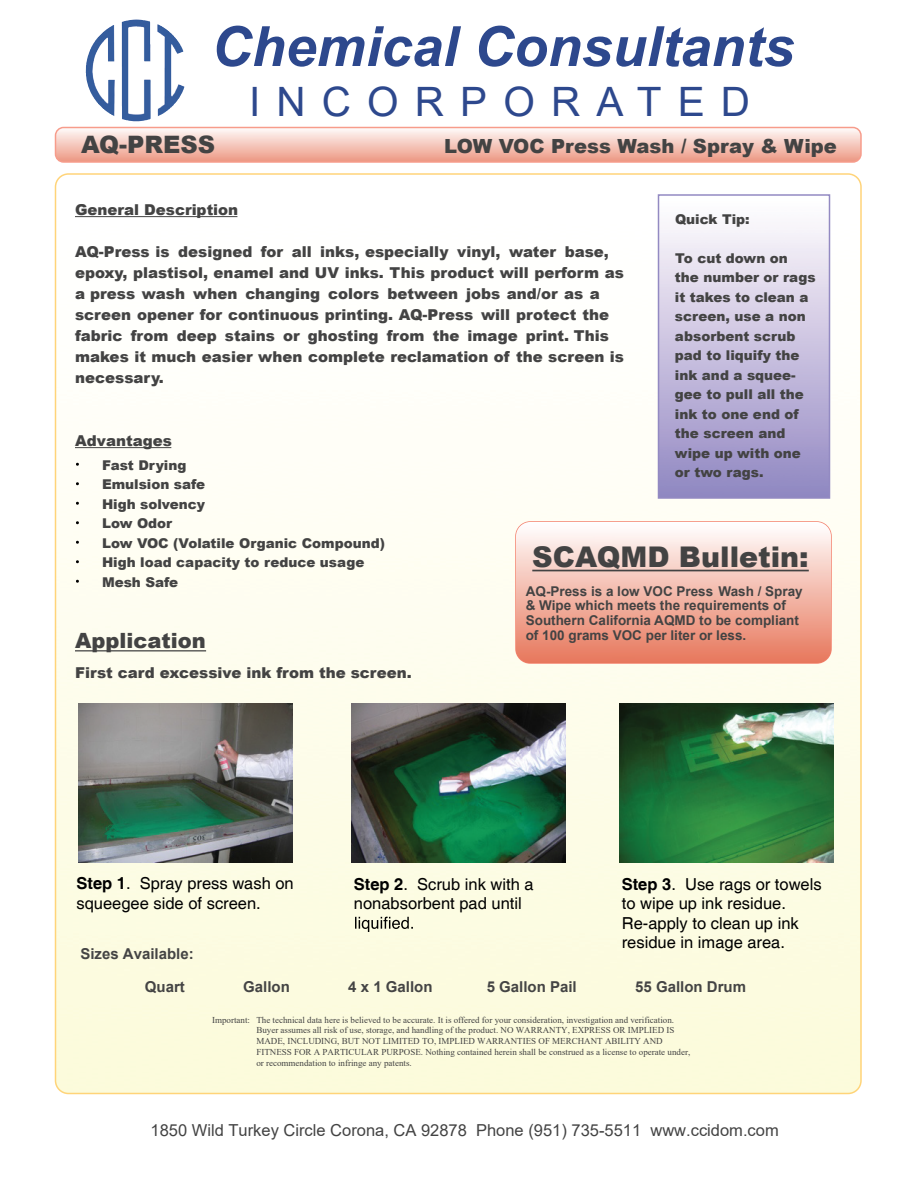
<style>
.page{position:relative;width:918px;height:1188px;background:#fff}
.page>*{position:absolute;margin:0;border:0;box-sizing:border-box;transform-origin:0 0}
.t1{font:italic 700 55.5px "Arial";color:#2d488d}
.t2{font:40.5px "Arial";letter-spacing:.4em;color:#2d488d}
.t3{font:900 28.5px "Arial";color:#434343}
.t4{font:900 24px "Arial";color:#434343}
.t5{font:900 21px "Arial";color:#434343}
.t6{font:900 19.5px "Arial";color:#434343}
.t7{font:16.5px/19.5px "Helvetica";color:#000}
.t8{font:16.5px "Arial";color:#434343}
.t9{font:900 15px/21px "Arial";color:#434343}
.t10{font:700 15px "Arial";color:#444}
.t11{font:900 13.5px/19.5px "Arial";color:#434343}
.t12{font:700 13.5px/15px "Arial";color:#434343}
.t13{font:9px/10.8px "Times New Roman";color:#434343}
.s1{font-weight:700}
</style>
<div class="page">
<img style="left:56px;top:176px;width:803px;height:918px">
<div style="left:55px;top:127px;width:807px;height:36px;border:2px solid #f5846f;border-radius:8px"></div>
<img style="left:661px;top:197px;width:166px;height:299px">
<div style="left:658px;top:194px;width:172px;height:305px;border:2px solid #938ac2"></div>
<hr style="left:75px;top:216px;width:162px;height:1px;background:#434343">
<hr style="left:75px;top:447px;width:96px;height:1px;background:#434343">
<hr style="left:75px;top:650px;width:131px;height:1px;background:#434343">
<img style="left:78px;top:704px;width:214px;height:158px">
<img style="left:351px;top:704px;width:215px;height:158px">
<img style="left:620px;top:704px;width:214px;height:158px">
<svg style="left:355px;top:917px;width:58px;height:15px"></svg>
<img style="left:121px;top:20px;width:63px;height:102px">
<img style="left:516px;top:522px;width:315px;height:141px">
<hr style="left:532px;top:570px;width:277px;height:1px;background:#434343">
<h1 class="t1" style="left:212px;top:10px;width:584px">Chemical Consultants</h1>
<h2 class="t2" style="left:249px;top:73px;width:503px">INCORPORATED</h2>
<h3 class="t4" style="left:81px;top:127px;width:136px">AQ-PRESS</h3>
<h3 class="t6" style="left:444px;top:132px;width:394px">LOW VOC Press Wash / Spray &amp; Wipe</h3>
<h3 class="t9" style="left:75px;top:198px;width:165px">General Description</h3>
<p class="t9" style="left:75px;top:240px;width:551px">AQ-Press is designed for all inks, especially vinyl, water base, epoxy, plastisol, enamel and UV inks. This product will perform as a press wash when changing colors between jobs and/or as a screen opener for continuous printing. AQ-Press will protect the fabric from deep stains or ghosting from the image print. This makes it much easier when complete reclamation of the screen is necessary.</p>
<h3 class="t11" style="left:675px;top:209px;width:76px">Quick Tip:</h3>
<h3 class="t11" style="left:675px;top:248px;width:142px">To cut down on<br>the number or rags it takes to clean a screen, use a non absorbent scrub pad to liquify the ink and a squee&shy;gee to pull all the ink to one end of the screen and wipe up with one or two rags.</h3>
<h3 class="t9" style="left:75px;top:429px;width:98px">Advantages</h3>
<h3 class="t11" style="left:102px;top:455px;width:284px">Fast Drying<br>Emulsion safe<br>High solvency<br>Low Odor<br>Low VOC (Volatile Organic Compound)<br>High load capacity to reduce usage<br>Mesh Safe</h3>
<h3 class="t3" style="left:532px;top:536px;width:278px">SCAQMD Bulletin:</h3>
<h3 class="t12" style="left:526px;top:583px;width:279px">AQ-Press is a low VOC Press Wash / Spray &amp; Wipe which meets the requirements of Southern California AQMD to be compliant of 100 grams VOC per liter or less.</h3>
<h3 class="t5" style="left:75px;top:625px;width:132px">Application</h3>
<h3 class="t9" style="left:75px;top:662px;width:338px">First card excessive ink from the screen.</h3>
<h3 class="t7" style="left:76px;top:875px;width:219px"><span class="s1">Step 1</span>. Spray press wash on squeegee side of screen.</h3>
<h3 class="t7" style="left:354px;top:875px;width:181px"><span class="s1">Step 2</span>. Scrub ink with a nonabsorbent pad until</h3>
<h3 class="t7" style="left:622px;top:875px;width:201px"><span class="s1">Step 3</span>. Use rags or towels to wipe up ink residue.<br>Re-apply to clean up ink residue in image area.</h3>
<h3 class="t10" style="left:80px;top:944px;width:115px">Sizes Available:</h3>
<h3 class="t10" style="left:145px;top:977px;width:42px">Quart</h3>
<h3 class="t10" style="left:243px;top:977px;width:48px">Gallon</h3>
<h3 class="t10" style="left:348px;top:977px;width:86px">4 x 1 Gallon</h3>
<h3 class="t10" style="left:487px;top:977px;width:92px">5 Gallon Pail</h3>
<h3 class="t10" style="left:635px;top:977px;width:112px">55 Gallon Drum</h3>
<p class="t13" style="left:256px;top:1014px;width:435px">The technical data here is believed to be accurate. It is offered for your consideration, investigation and verification.<br>Buyer assumes all risk of use, storage, and handling of the product. NO WARRANTY, EXPRESS OR IMPLIED IS MADE, INCLUDING, BUT NOT LIMITED TO, IMPLIED WARRANTIES OF MERCHANT ABILITY AND FITNESS FOR A PARTICULAR PURPOSE. Nothing contained herein shall be construed as a license to operate under, or recommendation to infringe any patents.</p>
<p class="t13" style="left:212px;top:1014px;width:39px">Important:</p>
<h3 class="t8" style="left:151px;top:1119px;width:630px">1850 Wild Turkey Circle Corona, CA 92878 Phone (951) 735-5511 www.ccidom.com</h3>
</div>
